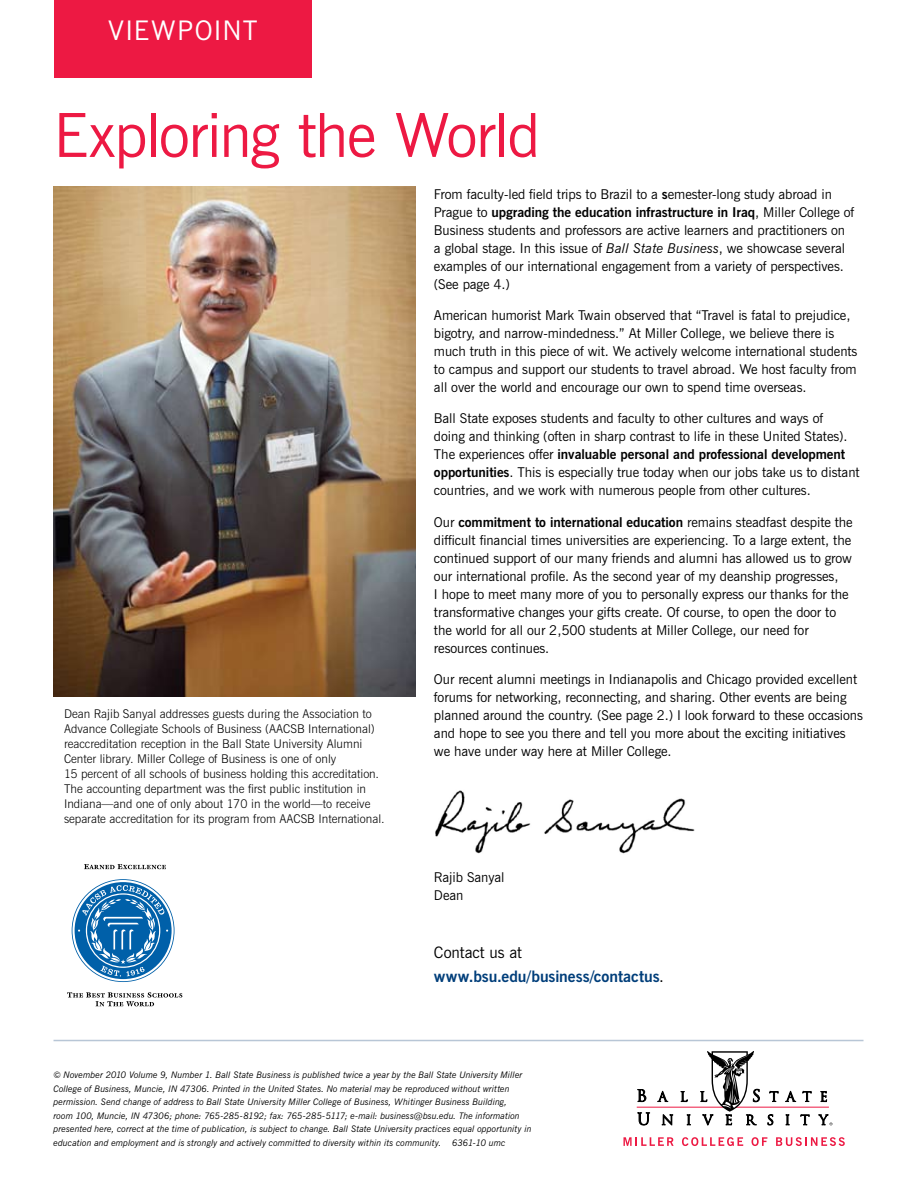
<style>
.page{position:relative;width:918px;height:1188px;background:#fff}
.page>*{position:absolute;margin:0;border:0;box-sizing:border-box;transform-origin:0 0}
.t1{font:60.75px "News Gothic BT";letter-spacing:-.025em;color:#ed1943}
.t2{font:27px "News Gothic BT";letter-spacing:.045em;color:#fff}
.t3{font:700 15.75px/24px "News Gothic BT";letter-spacing:-.005em;color:#003e7a}
.t4{font:13.5px/18px "News Gothic BT";letter-spacing:-.005em;color:#000}
.t5{font:300 12px/15px "News Gothic BT";color:#000}
.t6{font:italic 9px/13.5px "News Gothic BT";color:#000}
.s1{font-weight:700}
.s2{font-style:italic}
.s3{font-weight:400;color:#000}
</style>
<div class="page">
<svg style="left:84px;top:864px;width:82px;height:5px"></svg>
<svg style="left:67px;top:992px;width:115px;height:14px"></svg>
<svg style="left:72px;top:880px;width:102px;height:101px"></svg>
<div style="left:54px;top:0;width:258px;height:77px;background:#ed1943"></div>
<svg style="left:624px;top:1137px;width:50px;height:9px"></svg>
<svg style="left:682px;top:1137px;width:61px;height:9px"></svg>
<svg style="left:752px;top:1137px;width:15px;height:9px"></svg>
<svg style="left:776px;top:1137px;width:69px;height:9px"></svg>
<hr style="left:637px;top:1107px;width:87px;height:1px;background:#ed1943">
<hr style="left:736px;top:1107px;width:93px;height:1px;background:#ed1943">
<svg style="left:638px;top:1089px;width:8px;height:14px"></svg>
<svg style="left:658px;top:1091px;width:10px;height:11px"></svg>
<svg style="left:681px;top:1091px;width:6px;height:11px"></svg>
<svg style="left:770px;top:1091px;width:8px;height:11px"></svg>
<svg style="left:785px;top:1091px;width:11px;height:11px"></svg>
<svg style="left:803px;top:1091px;width:8px;height:11px"></svg>
<svg style="left:821px;top:1091px;width:6px;height:11px"></svg>
<svg style="left:637px;top:1113px;width:13px;height:12px"></svg>
<svg style="left:662px;top:1114px;width:11px;height:11px"></svg>
<svg style="left:687px;top:1115px;width:4px;height:10px"></svg>
<svg style="left:700px;top:1051px;width:60px;height:74px"></svg>
<svg style="left:768px;top:1114px;width:5px;height:11px"></svg>
<svg style="left:786px;top:1115px;width:3px;height:10px"></svg>
<svg style="left:801px;top:1115px;width:8px;height:10px"></svg>
<svg style="left:818px;top:1115px;width:14px;height:10px"></svg>
<hr style="left:54px;top:1040px;width:810px;height:1px;background:#b8c6d6">
<img style="left:54px;top:186px;width:362px;height:511px">
<img style="left:435px;top:790px;width:260px;height:64px">
<h2 class="t2" style="left:108px;top:15px;width:151px">VIEWPOINT</h2>
<h1 class="t1" style="left:54px;top:98px;width:488px">Exploring the World</h1>
<p class="t5" style="left:64px;top:707px;width:322px">Dean Rajib Sanyal addresses guests during the Association to Advance Collegiate Schools of Business (AACSB International) reaccreditation reception in the Ball State University Alumni Center library. Miller College of Business is one of only<br>15 percent of all schools of business holding this accreditation.<br>The accounting department was the first public institution in Indiana—and one of only about 170 in the world—to receive separate accreditation for its program from AACSB International.</p>
<p class="t4" style="left:434px;top:185px;width:422px">From faculty-led field trips to Brazil to a <span class="s1">s</span>emester-long study abroad in Prague to <span class="s1">upgrading the education infrastructure in Iraq</span>, Miller College of Business students and professors are active learners and practitioners on a global stage. In this issue of <span class="s2">Ball State Business</span>, we showcase several examples of our international engagement from a variety of perspectives. (See page 4.)</p>
<p class="t4" style="left:434px;top:306px;width:425px">American humorist Mark Twain observed that “Travel is fatal to prejudice, bigotry, and narrow-mindedness.” At Miller College, we believe there is much truth in this piece of wit. We actively welcome international students to campus and support our students to travel abroad. We host faculty from all over the world and encourage our own to spend time overseas.</p>
<p class="t4" style="left:434px;top:410px;width:427px">Ball State exposes students and faculty to other cultures and ways of<br>doing and thinking (often in sharp contrast to life in these United States).<br>The experiences offer <span class="s1">invaluable personal and professional development opportunities</span>. This is especially true today when our jobs take us to distant countries, and we work with numerous people from other cultures.</p>
<p class="t4" style="left:434px;top:513px;width:420px">Our <span class="s1">commitment to international education</span> remains steadfast despite the difficult financial times universities are experiencing. To a large extent, the continued support of our many friends and alumni has allowed us to grow our international profile. As the second year of my deanship progresses,<br>I hope to meet many more of you to personally express our thanks for the transformative changes your gifts create. Of course, to open the door to the world for all our 2,500 students at Miller College, our need for resources continues.</p>
<p class="t4" style="left:434px;top:671px;width:431px">Our recent alumni meetings in Indianapolis and Chicago provided excellent forums for networking, reconnecting, and sharing. Other events are being planned around the country. (See page 2.) I look forward to these occasions and hope to see you there and tell you more about the exciting initiatives we have under way here at Miller College.</p>
<p class="t4" style="left:434px;top:869px;width:72px">Rajib Sanyal<br>Dean</p>
<p class="t3" style="left:434px;top:941px;width:232px"><span class="s3">Contact us at </span>www.bsu.edu/business/contactus<span class="s3">.</span></p>
<p class="t6" style="left:54px;top:1068px;width:480px">© November 2010 Volume 9, Number 1. Ball State Business is published twice a year by the Ball State University Miller College of Business, Muncie, IN 47306. Printed in the United States. No material may be reproduced without written permission. Send change of address to Ball State University Miller College of Business, Whitinger Business Building,<br>room 100, Muncie, IN 47306; phone: 765-285-8192; fax: 765-285-5117; e-mail: business@bsu.edu. The information presented here, correct at the time of publication, is subject to change. Ball State University practices equal opportunity in education and employment and is strongly and actively committed to diversity within its community. 6361-10 umc</p>
</div>
